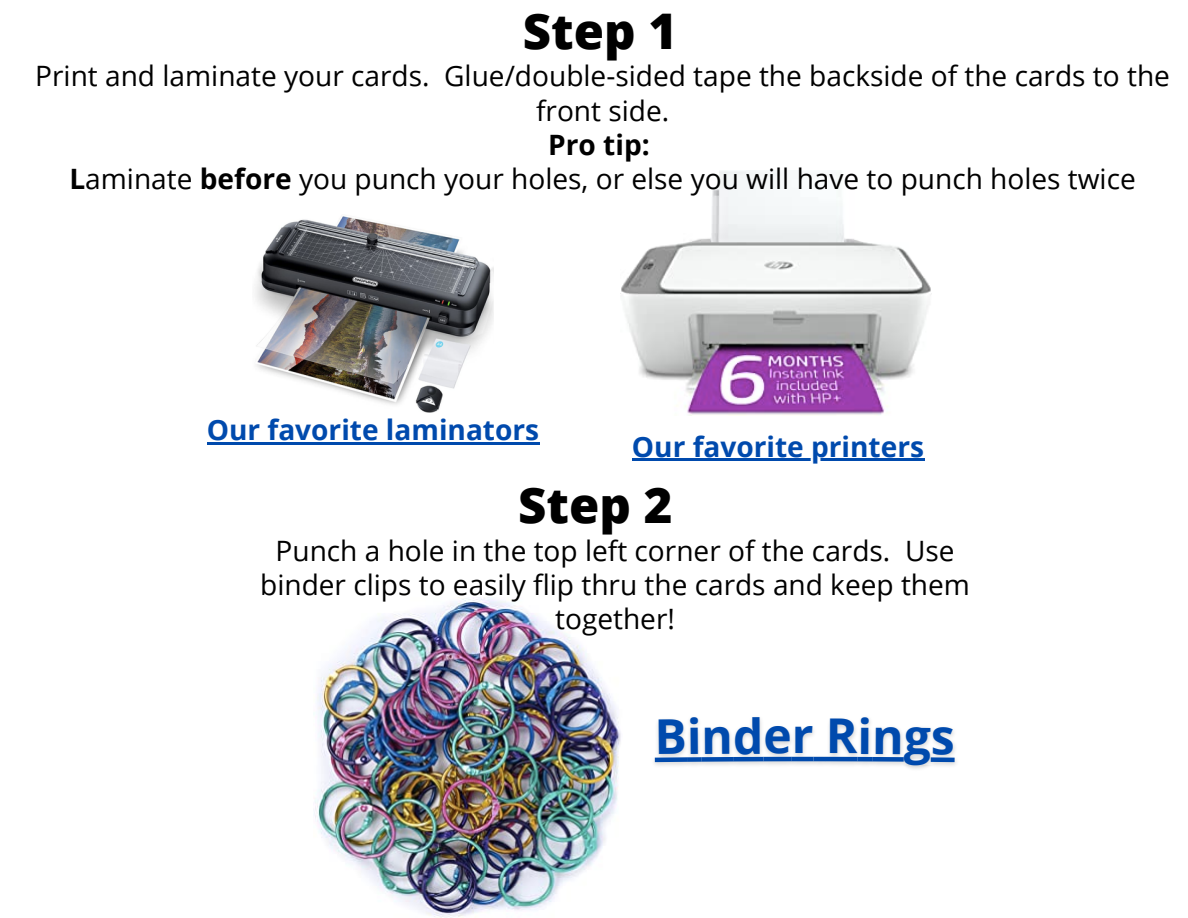
<style>
.page{position:relative;width:1188px;height:918px;background:#fff}
.page>*{position:absolute;margin:0;border:0;box-sizing:border-box;transform-origin:0 0}
.t1{font:800 49.2px "Open Sans";color:#000}
.t2{font:700 48px "Open Sans";letter-spacing:-.005em;color:#004aad}
.t3{font:28.05px/34.2px "Open Sans";color:#000;text-align:center}
.t4{font:700 28.05px "Open Sans";color:#004aad}
.s1{font-weight:700}
</style>
<div class="page">
<img style="left:255px;top:216px;width:239px;height:197px">
<img style="left:620px;top:171px;width:312px;height:245px">
<img style="left:314px;top:597px;width:307px;height:321px">
<hr style="left:207px;top:442px;width:332px;height:3px;background:#004aad">
<hr style="left:632px;top:458px;width:292px;height:3px;background:#004aad">
<div style="left:655px;top:757px;width:32px;height:5px;background:#004aad"></div>
<div style="left:687px;top:757px;width:15px;height:5px;background:#004aad"></div>
<div style="left:702px;top:757px;width:31px;height:5px;background:#004aad"></div>
<hr style="left:733px;top:757px;width:31px;height:4px;background:#004aad">
<hr style="left:763px;top:757px;width:29px;height:4px;background:#004aad">
<hr style="left:792px;top:757px;width:22px;height:4px;background:#004aad">
<hr style="left:814px;top:757px;width:12px;height:4px;background:#004aad">
<hr style="left:826px;top:757px;width:32px;height:4px;background:#004aad">
<hr style="left:858px;top:757px;width:14px;height:4px;background:#004aad">
<div style="left:872px;top:757px;width:32px;height:5px;background:#004aad"></div>
<svg style="left:904px;top:757px;width:27px;height:5px"></svg>
<div style="left:931px;top:757px;width:24px;height:5px;background:#004aad"></div>
<svg style="left:659px;top:719px;width:26px;height:35px"></svg>
<svg style="left:933px;top:727px;width:20px;height:28px"></svg>
<h1 class="t1" style="left:523px;top:-4px;width:156px">Step 1</h1>
<p class="t3" style="left:35px;top:58px;width:1136px">Print and laminate your cards. Glue/double-sided tape the backside of the cards to the front side.</p>
<p class="t3" style="left:69px;top:127px;width:1068px"><span class="s1">Pro tip:<br>L</span>aminate <span class="s1">before</span> you punch your holes, or else you will have to punch holes twice</p>
<p class="t4" style="left:207px;top:410px;width:334px">Our favorite laminators</p>
<p class="t4" style="left:632px;top:427px;width:294px">Our favorite printers</p>
<h1 class="t1" style="left:518px;top:471px;width:156px">Step 2</h1>
<p class="t3" style="left:260px;top:533px;width:711px">Punch a hole in the top left corner of the cards. Use binder clips to easily flip thru the cards and keep them together!</p>
<h2 class="t2" style="left:687px;top:702px;width:245px">inder Ring</h2>
</div>
